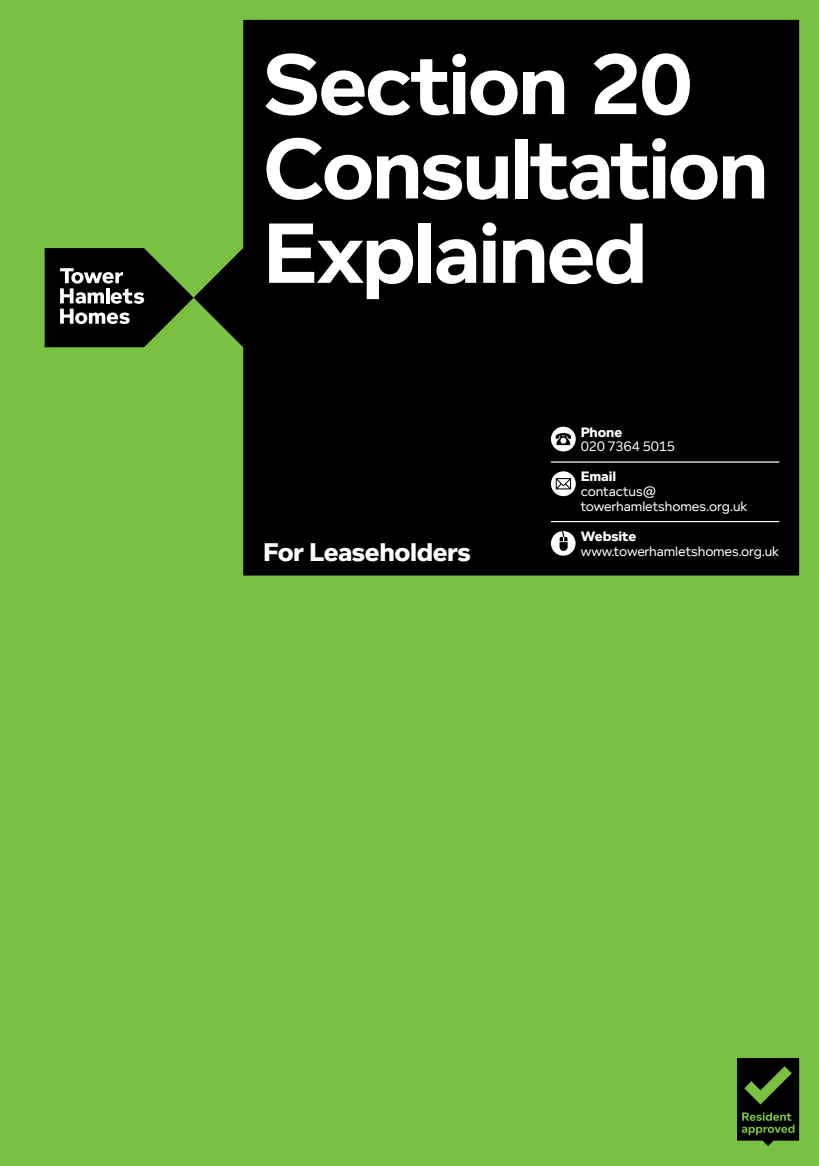
<style>
.page{position:relative;width:819px;height:1166px;background:#7ac143}
.page>*{position:absolute;margin:0;border:0;box-sizing:border-box;transform-origin:0 0}
.t1{font:700 87.5px/84.4px "Foundry Context";letter-spacing:-.03em;color:#fff}
.t2{font:800 26.25px "Foundry Context";letter-spacing:-.015em;color:#fff}
.t3{font:14px/14.9px "Foundry Context";letter-spacing:-.005em;color:#fff}
.t4{font:800 14px "Foundry Context";letter-spacing:-.005em;color:#fff}
</style>
<div class="page">
<svg style="left:193px;top:20px;width:606px;height:555px;background:#090f05"></svg>
<hr style="left:551px;top:461px;width:228px;height:2px;background:#fff">
<hr style="left:551px;top:521px;width:228px;height:1px;background:#fff">
<svg style="left:45px;top:248px;width:148px;height:99px"></svg>
<div style="left:551px;top:427px;width:24px;height:24px;background:#fff;border-radius:50%"></div>
<svg style="left:555px;top:433px;width:16px;height:12px"></svg>
<svg style="left:551px;top:471px;width:24px;height:25px"></svg>
<svg style="left:555px;top:478px;width:16px;height:11px"></svg>
<div style="left:551px;top:531px;width:24px;height:25px;background:#fff;border-radius:50%"></div>
<svg style="left:559px;top:531px;width:8px;height:20px"></svg>
<svg style="left:737px;top:1058px;width:62px;height:88px"></svg>
<h1 class="t1" style="left:263px;top:41px;width:507px">Section 20<br>Consultation<br>Explained</h1>
<h2 class="t2" style="left:263px;top:536px;width:209px">For Leaseholders</h2>
<p class="t4" style="left:580px;top:424px;width:43px">Phone</p>
<p class="t3" style="left:580px;top:439px;width:96px">020 7364 5015</p>
<p class="t4" style="left:580px;top:468px;width:37px">Email</p>
<p class="t3" style="left:580px;top:484px;width:168px">contactus@ towerhamletshomes.org.uk</p>
<p class="t4" style="left:580px;top:528px;width:57px">Website</p>
<p class="t3" style="left:580px;top:543px;width:199px">www.towerhamletshomes.org.uk</p>
</div>
